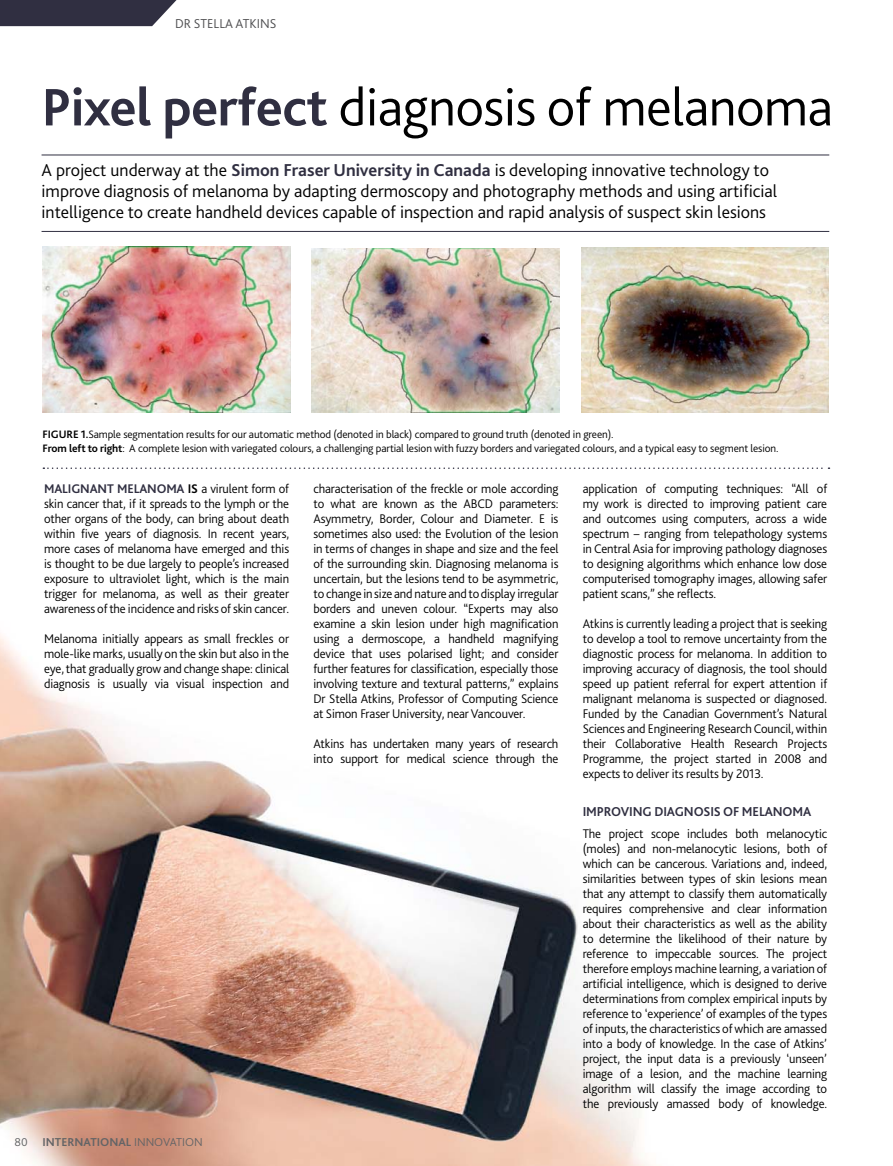
<style>
.page{position:relative;width:893px;height:1166px;background:#fff}
.page>*{position:absolute;margin:0;border:0;box-sizing:border-box;transform-origin:0 0}
.t1{font:300 55.05px "Bliss 2";letter-spacing:-.01em;color:#000}
.t2{font:300 18px/21px "Bliss 2";color:#000}
.t3{font:700 13.5px "Bliss 2";letter-spacing:-.01em;color:#302f41}
.t4{font:300 13.5px "Bliss 2";color:#4d4d4f}
.t5{font:300 13.2px/15px "Bliss 2";letter-spacing:-.01em;color:#000;text-align:justify}
.t6{font:700 12px "Bliss 2";color:#636466}
.t7{font:300 11.25px/14.2px "Bliss 2";letter-spacing:-.01em;color:#000}
.s1{font-weight:700;color:#302f41}
.s2{font-weight:700}
.s3{font-weight:300}
</style>
<div class="page">
<img style="left:0;top:26px;width:831px;height:1139px">
<hr style="left:42px;top:155px;width:787px;height:1px;background:#302f41">
<hr style="left:42px;top:231px;width:787px;height:1px;background:#302f41">
<img style="left:43px;top:247px;width:248px;height:165px">
<img style="left:312px;top:248px;width:248px;height:165px">
<img style="left:581px;top:247px;width:247px;height:165px">
<svg style="left:0;top:0;width:177px;height:26px;background:#3e3d4e"></svg>
<svg style="left:43px;top:467px;width:786px;height:2px"></svg>
<p class="t4" style="left:175px;top:18px;width:103px">DR STELLA ATKINS</p>
<p class="t1" style="left:42px;top:86px;width:793px"><span class="s1">Pixel perfect</span> diagnosis of melanoma</p>
<p class="t2" style="left:42px;top:162px;width:737px">A project underway at the <span class="s1">Simon Fraser University in Canada</span> is developing innovative technology to improve diagnosis of melanoma by adapting dermoscopy and photography methods and using artificial intelligence to create handheld devices capable of inspection and rapid analysis of suspect skin lesions</p>
<p class="t7" style="left:43px;top:428px;width:737px"><span class="s2">FIGURE 1.</span>Sample segmentation results for our automatic method (denoted in black) compared to ground truth (denoted in green).<br><span class="s2">From left to right</span>: A complete lesion with variegated colours, a challenging partial lesion with fuzzy borders and variegated colours, and a typical easy to segment lesion.</p>
<p class="t5" style="left:44px;top:482px;width:247px"><span class="s1">MALIGNANT MELANOMA</span> <span class="s2">IS</span> a virulent form of skin cancer that, if it spreads to the lymph or the other organs of the body, can bring about death within five years of diagnosis. In recent years, more cases of melanoma have emerged and this is thought to be due largely to people’s increased exposure to ultraviolet light, which is the main trigger for melanoma, as well as their greater awareness of the incidence and risks of skin cancer.</p>
<p class="t5" style="left:44px;top:632px;width:247px">Melanoma initially appears as small freckles or mole-like marks, usually on the skin but also in the eye, that gradually grow and change shape: clinical diagnosis is usually via visual inspection and</p>
<p class="t6" style="left:15px;top:1136px;width:190px"><span class="s3">80</span> INTERNATIONAL <span class="s3">INNOVATION</span></p>
<p class="t5" style="left:313px;top:482px;width:247px">characterisation of the freckle or mole according to what are known as the ABCD parameters:<br>Asymmetry, Border, Colour and Diameter. E is sometimes also used: the Evolution of the lesion in terms of changes in shape and size and the feel of the surrounding skin. Diagnosing melanoma is uncertain, but the lesions tend to be asymmetric, to change in size and nature and to display irregular borders and uneven colour. “Experts may also examine a skin lesion under high magnification using a dermoscope, a handheld magnifying device that uses polarised light; and consider further features for classification, especially those involving texture and textural patterns,” explains Dr Stella Atkins, Professor of Computing Science at Simon Fraser University, near Vancouver.</p>
<p class="t5" style="left:313px;top:737px;width:247px">Atkins has undertaken many years of research into support for medical science through the</p>
<p class="t5" style="left:583px;top:482px;width:246px">application of computing techniques: “All of my work is directed to improving patient care and outcomes using computers, across a wide spectrum – ranging from telepathology systems in Central Asia for improving pathology diagnoses to designing algorithms which enhance low dose computerised tomography images, allowing safer patient scans,” she reflects.</p>
<p class="t5" style="left:583px;top:617px;width:246px">Atkins is currently leading a project that is seeking to develop a tool to remove uncertainty from the diagnostic process for melanoma. In addition to improving accuracy of diagnosis, the tool should speed up patient referral for expert attention if malignant melanoma is suspected or diagnosed.<br>Funded by the Canadian Government’s Natural Sciences and Engineering Research Council, within their Collaborative Health Research Projects Programme, the project started in 2008 and expects to deliver its results by 2013.</p>
<p class="t3" style="left:583px;top:805px;width:230px">IMPROVING DIAGNOSIS OF MELANOMA</p>
<p class="t5" style="left:583px;top:827px;width:246px">The project scope includes both melanocytic (moles) and non-melanocytic lesions, both of which can be cancerous. Variations and, indeed, similarities between types of skin lesions mean that any attempt to classify them automatically requires comprehensive and clear information about their characteristics as well as the ability to determine the likelihood of their nature by reference to impeccable sources. The project therefore employs machine learning, a variation of artificial intelligence, which is designed to derive determinations from complex empirical inputs by reference to ‘experience’ of examples of the types of inputs, the characteristics of which are amassed into a body of knowledge. In the case of Atkins’ project, the input data is a previously ‘unseen’ image of a lesion, and the machine learning algorithm will classify the image according to the previously amassed body of knowledge.</p>
</div>
